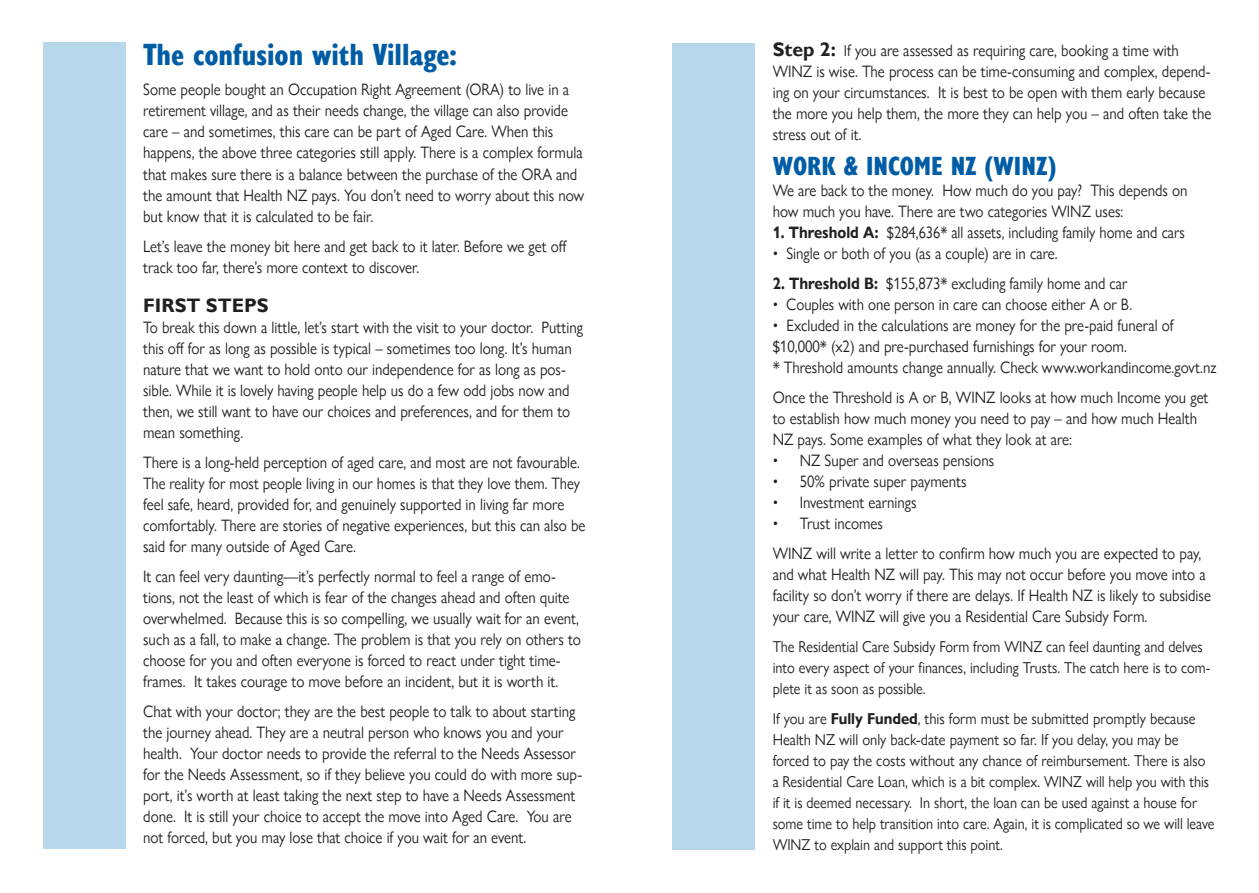
<style>
.page{position:relative;width:1259px;height:893px;background:#fff}
.page>*{position:absolute;margin:0;border:0;box-sizing:border-box;transform-origin:0 0}
.t1{font:800 condensed 31.5px "Gill Sans Nova";color:#005da5}
.t2{font:800 condensed 27px "Gill Sans Nova";color:#005da5}
.t3{font:700 19.5px "Gill Sans";color:#231f20}
.t4{font:16.5px/21px "Gill Sans Nova";color:#231f20;scale:.9 1}
.t5{font:16.5px "Gill Sans Nova";color:#231f20;scale:.89 1}
.t6{font:16.5px "Gill Sans Nova";color:#231f20;scale:.88 1}
.t7{font:15.75px/21px "Gill Sans Nova";color:#231f20;scale:.92 1}
.t8{font:15.75px/21px "Gill Sans Nova";color:#231f20;scale:.9 1}
.s1{font-family:"Minion Pro"}
.s2{font-family:"Gill Sans";font-weight:700;font-size:19.5px}
.s3{font-size:15.75px}
.s4{font-weight:700}
</style>
<div class="page">
<div style="left:672px;top:43px;width:82px;height:807px;background:#b7d8eb"></div>
<div style="left:44px;top:43px;width:82px;height:806px;background:#b7d8eb"></div>
<p class="t1" style="left:143px;top:33px;width:315px">The confusion with Village:</p>
<p class="t4" style="left:143px;top:79px;width:491px">Some people bought an Occupation Right Agreement (ORA) to live in a retirement village, and as their needs change, the village can also provide care – and sometimes, this care can be part of Aged Care. When this happens, the above three categories still apply. There is a complex formula that makes sure there is a balance between the purchase of the ORA and the amount that Health NZ pays. You don’t need to worry about this now but know that it is calculated to be fair.</p>
<p class="t4" style="left:143px;top:235px;width:472px">Let’s leave the money bit here and get back to it later. Before we get off track too far, there’s more context to discover.</p>
<p class="t3" style="left:143px;top:293px;width:127px">FIRST STEPS</p>
<p class="t4" style="left:143px;top:316px;width:490px">To break this down a little, let’s start with the visit to your doctor. Putting this off for as long as possible is typical – sometimes too long. It’s human nature that we want to hold onto our independence for as long as pos&shy;sible. While it is lovely having people help us do a few odd jobs now and then, we still want to have our choices and preferences, and for them to mean something.</p>
<p class="t4" style="left:143px;top:451px;width:493px">There is a long-held perception of aged care, and most are not favourable.<br>The reality for most people living in our homes is that they love them. They feel safe, heard, provided for, and genuinely supported in living far more comfortably. There are stories of negative experiences, but this can also be said for many outside of Aged Care.</p>
<p class="t4" style="left:143px;top:565px;width:488px">It can feel very daunting—it’s perfectly normal to feel a range of emo&shy;tions, not the least of which is fear of the changes ahead and often quite overwhelmed. Because this is so compelling, we usually wait for an event, such as a fall, to make <span class="s1">a</span> change. The problem is that you rely on others to choose for you and often everyone is forced to react under tight time&shy;frames. It takes courage to move before an incident, but it is worth it.</p>
<p class="t4" style="left:143px;top:700px;width:489px">Chat with your doctor; they are the best people to talk to about starting the journey ahead. They are a neutral person who knows you and your health. Your doctor needs to provide the referral to the Needs Assessor for the Needs Assessment, so if they believe you could do with more sup&shy;port, it’s worth at least taking the next step to have a Needs Assessment done. It is still your choice to accept the move into Aged Care. You are not forced, but you may lose that choice if you wait for an event.</p>
<p class="t4" style="left:772px;top:40px;width:489px"><span class="s2">Step 2:</span> <span class="s3">I</span>f you are assessed as requiring care, booking a time with WINZ is wise. The process can be time-consuming and complex, depend&shy;ing on your circumstances. It is best to be open with them early because the more you help them, the more they can help you – and often take the stress out of it.</p>
<p class="t2" style="left:772px;top:147px;width:285px">WORK &amp; INCOME NZ (WINZ)</p>
<p class="t4" style="left:772px;top:179px;width:462px">We are back to the money. How much do you pay? This depends on how much you have. There are two categories WINZ uses:</p>
<p class="t6" style="left:772px;top:222px;width:470px"><span class="s4">1. Threshold A:</span> $284,636* all assets, including family home and cars</p>
<p class="t4" style="left:772px;top:242px;width:318px">• Single or both of you (as a couple) are in care.</p>
<p class="t5" style="left:772px;top:273px;width:400px"><span class="s4">2. Threshold B:</span> $155,873* excluding family home and car</p>
<p class="t5" style="left:772px;top:294px;width:405px">• Couples with one person in care can choose either A or B.</p>
<p class="t4" style="left:772px;top:314px;width:447px">• Excluded in the calculations are money for the pre-paid funeral of $10,000* (x2) and pre-purchased furnishings for your room.</p>
<p class="t4" style="left:772px;top:356px;width:494px">* Threshold amounts change annually. Check www.workandincome.govt.nz</p>
<p class="t4" style="left:772px;top:386px;width:486px">Once the Threshold is A or B, WINZ looks at how much Income you get to establish how much money you need to pay – and how much Health<br>NZ pays. Some examples of what they look at are:</p>
<p class="t4" style="left:772px;top:449px;width:248px">• NZ Super and overseas pensions</p>
<p class="t4" style="left:772px;top:470px;width:217px">• 50% private super payments</p>
<p class="t4" style="left:772px;top:491px;width:161px">• Investment earnings</p>
<p class="t4" style="left:772px;top:512px;width:124px">• Trust incomes</p>
<p class="t4" style="left:772px;top:542px;width:488px">WINZ will write a letter to confirm how much you are expected to pay, and what Health NZ will pay. This may not occur before you move into a facility so don’t worry if there are delays. If Health NZ is likely to subsidise your care, WINZ will give you a Residential Care Subsidy Form.</p>
<p class="t8" style="left:772px;top:635px;width:487px">The Residential Care Subsidy Form from WINZ can feel daunting and delves into every aspect of your finances, including Trusts. The catch here is to com&shy;plete it as soon as possible.</p>
<p class="t7" style="left:772px;top:707px;width:481px">If you are <span class="s4">Fully Funded</span>, this form must be submitted promptly because Health NZ will only back-date payment so far. If you delay, you may be forced to pay the costs without any chance of reimbursement. There is also a Residential Care Loan, which is a bit complex. WINZ will help you with this if it is deemed necessary. In short, the loan can be used against a house for some time to help transition into care. Again, it is complicated so we will leave WINZ to explain and support this point.</p>
</div>
